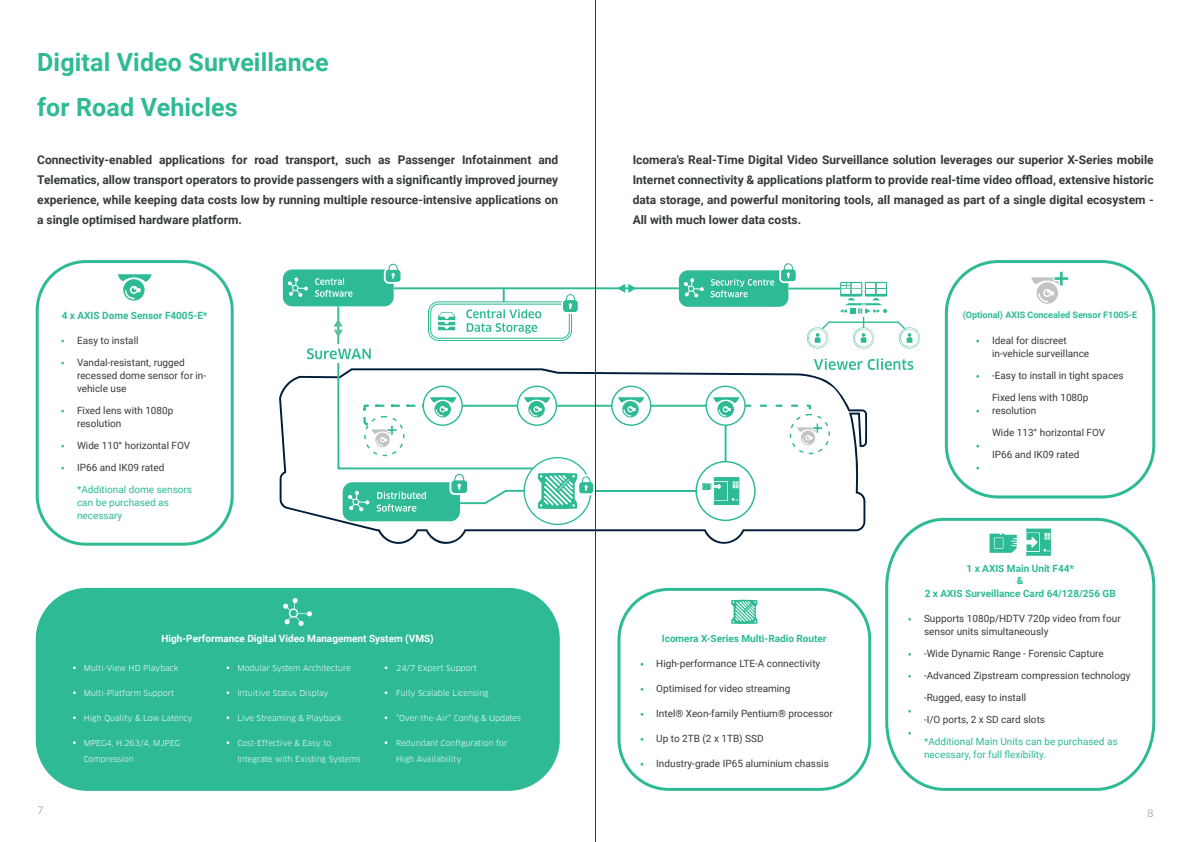
<style>
.page{position:relative;width:1191px;height:842px;background:#fff}
.page>*{position:absolute;margin:0;border:0;box-sizing:border-box;transform-origin:0 0}
.t1{font:700 25px/45px "Roboto";letter-spacing:.005em;color:#2dba95}
.t2{font:700 12px/20px "Roboto";color:#343a3c;text-align:justify}
.t3{font:10px/13px "Roboto";color:#363a3b}
.t4{font:10px/13px "Roboto";color:#2dba95}
.t5{font:700 10px/12px "Roboto";color:#2dba95;text-align:center}
.t6{font:700 10px "Roboto";color:#fff}
.t7{font:10px "Clan OT";color:#939598}
.t8{font:700 9px "Roboto";color:#2dba95}
.t9{font:8px/16px "Clan OT";color:#fff}
</style>
<div class="page">
<div style="left:36px;top:260px;width:198px;height:286px;background:#fff;border:3px solid #2dba95;border-radius:49px"></div>
<svg style="left:118px;top:274px;width:34px;height:27px"></svg>
<div style="left:36px;top:588px;width:524px;height:203px;background:#2dba95;border:3px solid #2dba95;border-radius:50px"></div>
<img style="left:284px;top:598px;width:28px;height:27px">
<svg style="left:279px;top:372px;width:588px;height:172px"></svg>
<div style="left:283px;top:269px;width:111px;height:37px;background:#2dba95;border-radius:9px"></div>
<hr style="left:393px;top:287px;width:286px;height:2px;background:#2dba95">
<div style="left:343px;top:482px;width:117px;height:39px;background:#2dba95;border-radius:10px"></div>
<hr style="left:462px;top:405px;width:244px;height:2px;background:#2dba95">
<svg style="left:523px;top:457px;width:68px;height:68px"></svg>
<div style="left:789px;top:414px;width:41px;height:40px;background:#fff;border:1px dashed #2dba95;border-radius:50%"></div>
<hr style="left:591px;top:490px;width:105px;height:2px;background:#2dba95">
<svg style="left:695px;top:461px;width:60px;height:60px"></svg>
<svg style="left:702px;top:477px;width:37px;height:28px"></svg>
<div style="left:679px;top:270px;width:109px;height:37px;background:#2dba95;border-radius:9px"></div>
<hr style="left:788px;top:288px;width:52px;height:1px;background:#2dba95">
<svg style="left:684px;top:278px;width:19px;height:19px"></svg>
<svg style="left:710px;top:263px;width:87px;height:34px"></svg>
<svg style="left:617px;top:284px;width:19px;height:9px"></svg>
<svg style="left:807px;top:282px;width:113px;height:67px"></svg>
<svg style="left:814px;top:358px;width:99px;height:12px"></svg>
<svg style="left:705px;top:386px;width:40px;height:40px"></svg>
<svg style="left:611px;top:386px;width:40px;height:40px"></svg>
<svg style="left:618px;top:397px;width:26px;height:20px"></svg>
<hr style="left:724px;top:425px;width:2px;height:37px;background:#2dba95">
<svg style="left:713px;top:397px;width:110px;height:48px"></svg>
<svg style="left:288px;top:263px;width:307px;height:249px"></svg>
<svg style="left:885px;top:517px;width:271px;height:274px"></svg>
<svg style="left:989px;top:529px;width:62px;height:27px"></svg>
<div style="left:945px;top:260px;width:210px;height:238px;background:#fff;border:3px solid #2dba95;border-radius:52px"></div>
<svg style="left:1031px;top:271px;width:38px;height:33px"></svg>
<div style="left:617px;top:588px;width:254px;height:203px;background:#fff;border:3px solid #2dba95;border-radius:50px"></div>
<svg style="left:731px;top:599px;width:27px;height:25px"></svg>
<hr style="left:595px;top:0;width:1px;height:842px;background:#363a3b">
<h1 class="t1" style="left:37px;top:43px;width:293px">Digital Video Surveillance for Road Vehicles</h1>
<p class="t2" style="left:37px;top:151px;width:522px">Connectivity-enabled applications for road transport, such as Passenger Infotainment and Telematics, allow transport operators to provide passengers with a significantly improved journey experience, while keeping data costs low by running multiple resource-intensive applications on a single optimised hardware platform.</p>
<p class="t2" style="left:632px;top:151px;width:522px">Icomera's Real-Time Digital Video Surveillance solution leverages our superior X-Series mobile Internet connectivity &amp; applications platform to provide real-time video offload, extensive historic data storage, and powerful monitoring tools, all managed as part of a single digital ecosystem - All with much lower data costs.</p>
<p class="t5" style="left:62px;top:311px;width:147px">4 x AXIS Dome Sensor F4005-E*</p>
<p class="t3" style="left:77px;top:335px;width:63px">Easy to install</p>
<p class="t3" style="left:77px;top:357px;width:131px">Vandal-resistant, rugged recessed dome sensor for in&shy;vehicle use</p>
<p class="t3" style="left:77px;top:405px;width:98px">Fixed lens with 1080p resolution</p>
<p class="t3" style="left:77px;top:440px;width:115px">Wide 110° horizontal FOV</p>
<p class="t3" style="left:77px;top:462px;width:89px">IP66 and IK09 rated</p>
<p class="t4" style="left:77px;top:484px;width:117px">*Additional dome sensors can be purchased as necessary</p>
<p class="t7" style="left:37px;top:806px;width:8px">7</p>
<p class="t6" style="left:161px;top:634px;width:274px">High-Performance Digital Video Management System (VMS)</p>
<p class="t9" style="left:84px;top:660px;width:96px">Multi-View HD Playback</p>
<p class="t9" style="left:84px;top:685px;width:92px">Multi-Platform Support</p>
<p class="t9" style="left:84px;top:710px;width:110px">High Quality &amp; Low Latency</p>
<p class="t9" style="left:84px;top:735px;width:98px">MPEG4, H.263/4, MJPEG<br>Compression</p>
<p class="t9" style="left:396px;top:660px;width:82px">24/7 Expert Support</p>
<p class="t9" style="left:396px;top:685px;width:94px">Fully Scalable Licensing</p>
<p class="t9" style="left:396px;top:710px;width:126px">“Over-the-Air” Config &amp; Updates</p>
<p class="t9" style="left:396px;top:735px;width:113px">Redundant Configuration for<br>High Availability</p>
<p class="t9" style="left:237px;top:660px;width:115px">Modular System Architecture</p>
<p class="t9" style="left:237px;top:685px;width:93px">Intuitive Status Display</p>
<p class="t9" style="left:237px;top:710px;width:106px">Live Streaming &amp; Playback</p>
<p class="t9" style="left:237px;top:735px;width:125px">Cost-Effective &amp; Easy to<br>Integrate with Existing Systems</p>
<p class="t5" style="left:662px;top:633px;width:166px">Icomera X-Series Multi-Radio Router</p>
<p class="t3" style="left:656px;top:658px;width:166px">High-performance LTE-A connectivity</p>
<p class="t3" style="left:656px;top:683px;width:136px">Optimised for video streaming</p>
<p class="t3" style="left:656px;top:708px;width:178px">Intel® Xeon-family Pentium® processor</p>
<p class="t3" style="left:656px;top:733px;width:109px">Up to 2TB (2 x 1TB) SSD</p>
<p class="t3" style="left:656px;top:758px;width:174px">Industry-grade IP65 aluminium chassis</p>
<p class="t8" style="left:962px;top:312px;width:176px">(Optional) AXIS Concealed Sensor F1005-E</p>
<p class="t3" style="left:992px;top:335px;width:99px">Ideal for discreet in-vehicle surveillance</p>
<p class="t3" style="left:992px;top:370px;width:133px">-Easy to install in tight spaces</p>
<p class="t3" style="left:992px;top:392px;width:98px">Fixed lens with 1080p resolution</p>
<p class="t3" style="left:992px;top:427px;width:115px">Wide 113° horizontal FOV</p>
<p class="t3" style="left:992px;top:449px;width:89px">IP66 and IK09 rated</p>
<p class="t5" style="left:966px;top:563px;width:109px">1 x AXIS Main Unit F44* &amp;</p>
<p class="t5" style="left:924px;top:588px;width:192px">2 x AXIS Surveillance Card 64/128/256 GB</p>
<p class="t3" style="left:924px;top:613px;width:198px">Supports 1080p/HDTV 720p video from four sensor units simultaneously</p>
<p class="t3" style="left:924px;top:648px;width:181px">-Wide Dynamic Range - Forensic Capture</p>
<p class="t3" style="left:924px;top:670px;width:208px">-Advanced Zipstream compression technology</p>
<p class="t3" style="left:924px;top:688px;width:123px;line-height:22px">-Rugged, easy to install -I/O ports, 2 x SD card slots</p>
<p class="t4" style="left:924px;top:736px;width:195px">*Additional Main Units can be purchased as necessary, for full flexibility.</p>
<p class="t7" style="left:1147px;top:809px;width:8px">8</p>
</div>
